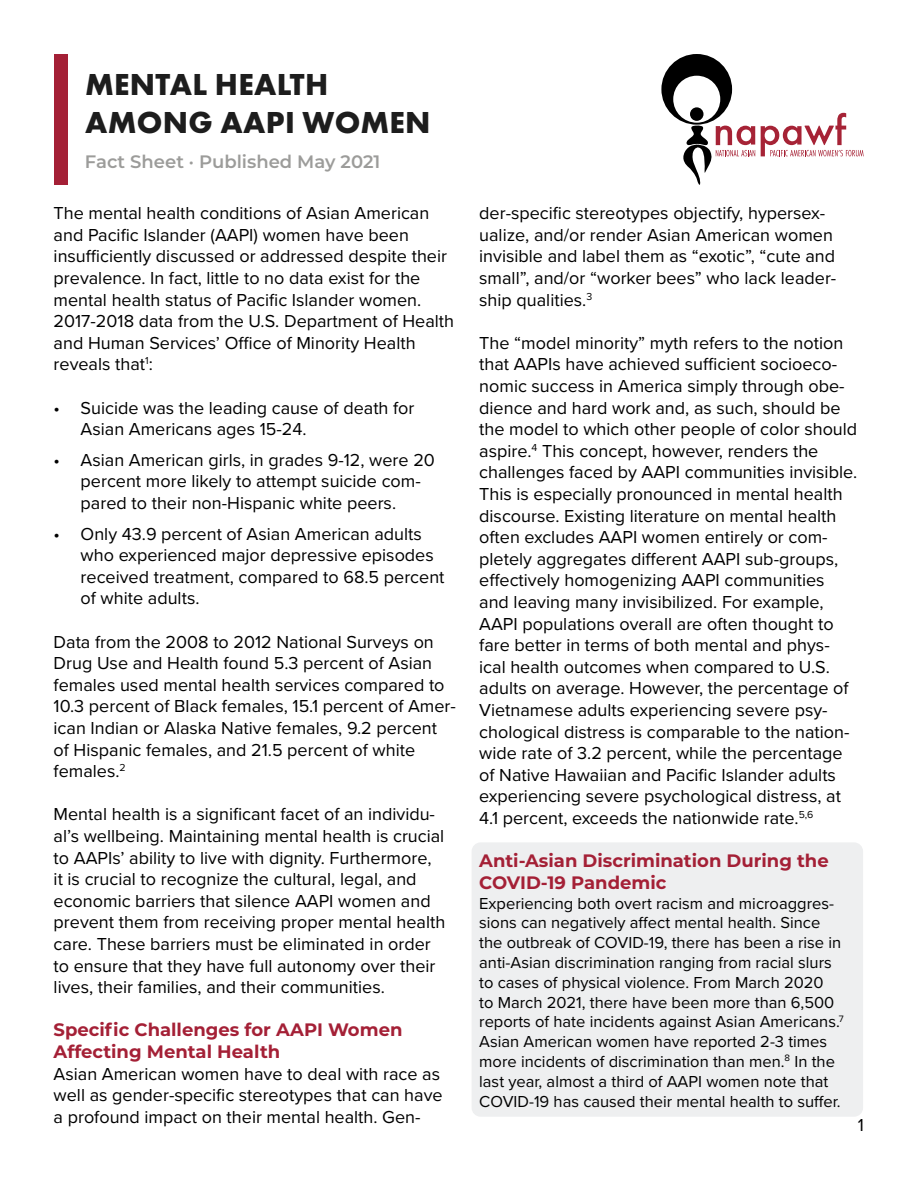
<style>
.page{position:relative;width:918px;height:1188px;background:#fff}
.page>*{position:absolute;margin:0;border:0;box-sizing:border-box;transform-origin:0 0}
.t1{font:700 31.5px/37.8px "Futura PT";letter-spacing:.01em;color:#1d1d1d}
.t2{font:18px/21.6px "Proxima Nova";color:#000}
.t3{font:700 18px/21.6px "Montserrat";color:#a42036}
.t4{font:600 18px "Montserrat";color:#9c9c9a}
.t5{font:16.5px/19.8px "Proxima Nova";color:#000}
</style>
<div class="page">
<div style="left:472px;top:842px;width:391px;height:275px;background:#eeeff0;border-radius:9px"></div>
<div style="left:54px;top:54px;width:14px;height:131px;background:#a42036"></div>
<svg style="left:761px;top:113px;width:103px;height:43px"></svg>
<svg style="left:661px;top:54px;width:94px;height:131px"></svg>
<h1 class="t1" style="left:85px;top:65px;width:347px">MENTAL HEALTH<br>AMONG AAPI WOMEN</h1>
<p class="t4" style="left:85px;top:149px;width:297px">Fact Sheet · Published May 2021</p>
<p class="t2" style="left:54px;top:202px;width:402px">The mental health conditions of Asian American and Pacific Islander (AAPI) women have been insufficiently discussed or addressed despite their prevalence. In fact, little to no data exist for the mental health status of Pacific Islander women.<br>2017-2018 data from the U.S. Department of Health and Human Services’ Office of Minority Health reveals that<sup>1</sup>:</p>
<p class="t2" style="left:81px;top:396px;width:335px;text-indent:-27px">• Suicide was the leading cause of death for<br>Asian Americans ages 15-24.</p>
<p class="t2" style="left:81px;top:448px;width:356px;text-indent:-27px">• Asian American girls, in grades 9-12, were 20 percent more likely to attempt suicide com&shy;pared to their non-Hispanic white peers.</p>
<p class="t2" style="left:81px;top:522px;width:365px;text-indent:-27px">• Only 43.9 percent of Asian American adults who experienced major depressive episodes received treatment, compared to 68.5 percent of white adults.</p>
<p class="t2" style="left:54px;top:630px;width:404px">Data from the 2008 to 2012 National Surveys on Drug Use and Health found 5.3 percent of Asian females used mental health services compared to 10.3 percent of Black females, 15.1 percent of Amer&shy;ican Indian or Alaska Native females, 9.2 percent of Hispanic females, and 21.5 percent of white females.<sup>2</sup></p>
<p class="t2" style="left:54px;top:803px;width:393px">Mental health is a significant facet of an individu&shy;al’s wellbeing. Maintaining mental health is crucial to AAPIs’ ability to live with dignity. Furthermore, it is crucial to recognize the cultural, legal, and economic barriers that silence AAPI women and prevent them from receiving proper mental health care. These barriers must be eliminated in order to ensure that they have full autonomy over their lives, their families, and their communities.</p>
<p class="t3" style="left:54px;top:1018px;width:350px">Specific Challenges for AAPI Women<br>Affecting Mental Health</p>
<p class="t2" style="left:54px;top:1062px;width:391px">Asian American women have to deal with race as well as gender-specific stereotypes that can have a profound impact on their mental health. Gen-</p>
<p class="t2" style="left:479px;top:202px;width:359px">der-specific stereotypes objectify, hypersex&shy;ualize, and/or render Asian American women invisible and label them as “exotic”, “cute and small”, and/or “worker bees” who lack leader&shy;ship qualities.<sup>3</sup></p>
<p class="t2" style="left:479px;top:331px;width:380px">The “model minority” myth refers to the notion that AAPIs have achieved sufficient socioeco&shy;nomic success in America simply through obe&shy;dience and hard work and, as such, should be the model to which other people of color should aspire.<sup>4</sup> This concept, however, renders the challenges faced by AAPI communities invisible.<br>This is especially pronounced in mental health discourse. Existing literature on mental health often excludes AAPI women entirely or com&shy;pletely aggregates different AAPI sub-groups, effectively homogenizing AAPI communities and leaving many invisibilized. For example, AAPI populations overall are often thought to fare better in terms of both mental and phys&shy;ical health outcomes when compared to U.S. adults on average. However, the percentage of Vietnamese adults experiencing severe psy&shy;chological distress is comparable to the nation&shy;wide rate of 3.2 percent, while the percentage of Native Hawaiian and Pacific Islander adults experiencing severe psychological distress, at 4.1 percent, exceeds the nationwide rate.<sup>5,6</sup></p>
<p class="t3" style="left:479px;top:849px;width:351px">Anti-Asian Discrimination During the<br>COVID-19 Pandemic</p>
<p class="t5" style="left:479px;top:892px;width:366px">Experiencing both overt racism and microaggres&shy;sions can negatively affect mental health. Since the outbreak of COVID-19, there has been a rise in anti-Asian discrimination ranging from racial slurs to cases of physical violence. From March 2020<br>to March 2021, there have been more than 6,500 reports of hate incidents against Asian Americans.<sup>7<br></sup>Asian American women have reported 2-3 times more incidents of discrimination than men.<sup>8</sup> In the last year, almost a third of AAPI women note that COVID-19 has caused their mental health to suffer.</p>
<p class="t2" style="left:858px;top:1113px;width:8px">1</p>
</div>
